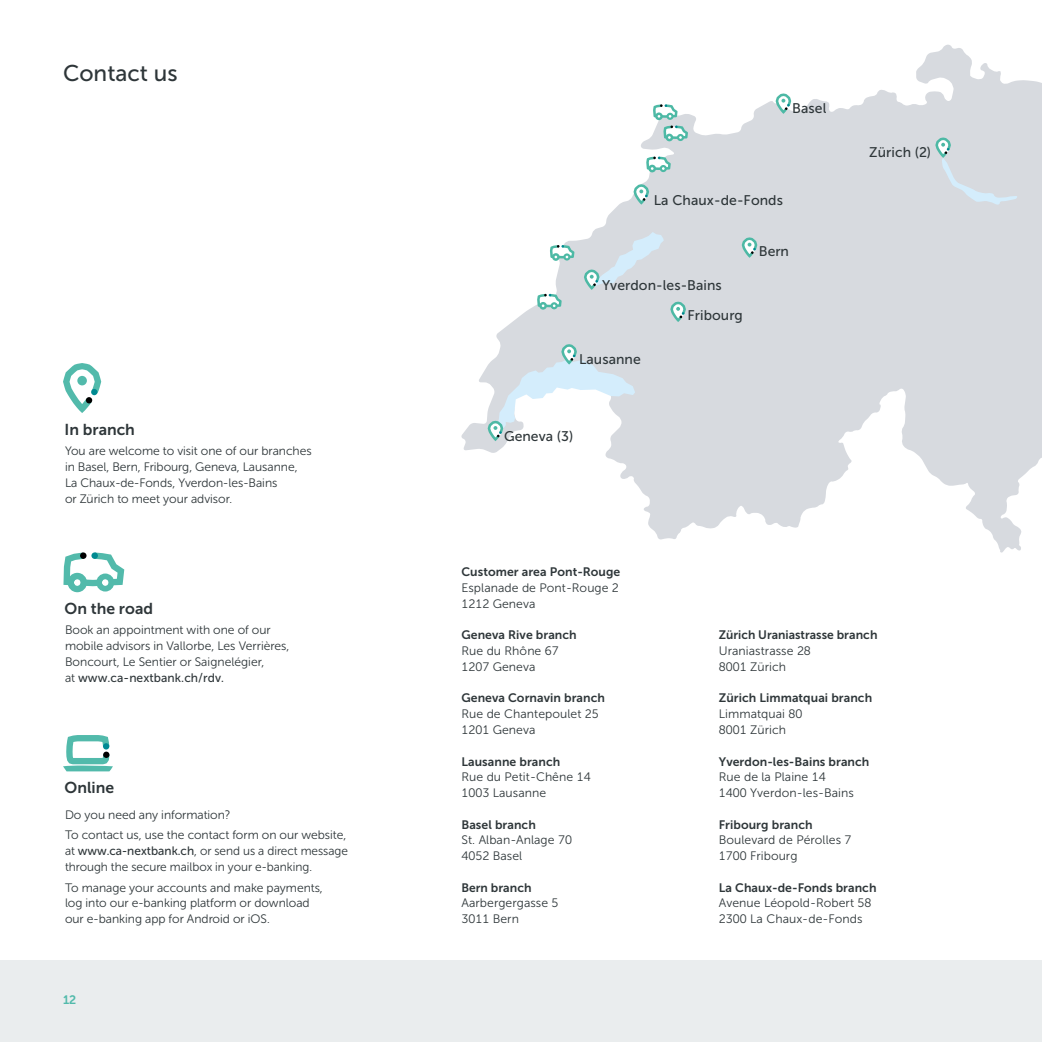
<style>
.page{position:relative;width:1042px;height:1042px;background:#fff}
.page>*{position:absolute;margin:0;border:0;box-sizing:border-box;transform-origin:0 0}
.t1{font:22.75px "Museo Sans 500";color:#2e3639}
.t2{font:15.75px "Museo Sans 700";color:#2e3639}
.t3{font:14px "Museo Sans 500";letter-spacing:.005em;color:#2e3639}
.t4{font:12.25px/15.8px "Museo Sans Rounded 300";color:#2e3639}
.t5{font:12.25px/15.8px "Museo Sans 300";letter-spacing:.005em;color:#2e3639}
.t6{font:12.25px "Museo Sans 700";letter-spacing:.005em;color:#2e3639}
.t7{font:12.25px "Museo Sans 500";letter-spacing:.005em;color:#2e3639}
.t8{font:12.25px "Museo Sans 700";color:#52baab}
.s1{font-family:"Museo Sans Rounded 300"}
.s2{font-family:"Museo Sans Rounded 500"}
</style>
<div class="page">
<div style="left:0;top:961px;width:1042px;height:81px;background:#eaedee"></div>
<svg style="left:461px;top:45px;width:581px;height:507px;fill:#d7dadf"></svg>
<svg style="left:775px;top:93px;width:16px;height:21px"></svg>
<svg style="left:670px;top:302px;width:16px;height:20px"></svg>
<svg style="left:742px;top:237px;width:15px;height:21px"></svg>
<svg style="left:488px;top:344px;width:147px;height:97px"></svg>
<svg style="left:584px;top:232px;width:80px;height:58px;background:#d3dee4"></svg>
<svg style="left:633px;top:184px;width:16px;height:21px"></svg>
<svg style="left:935px;top:137px;width:83px;height:68px;background:#d4dbe0"></svg>
<svg style="left:653px;top:104px;width:24px;height:16px"></svg>
<svg style="left:663px;top:126px;width:25px;height:15px"></svg>
<svg style="left:550px;top:245px;width:24px;height:16px"></svg>
<svg style="left:537px;top:294px;width:25px;height:16px"></svg>
<svg style="left:646px;top:157px;width:25px;height:15px"></svg>
<svg style="left:63px;top:363px;width:38px;height:50px"></svg>
<div style="left:77px;top:376px;width:10px;height:9px;background:#52baab;border-radius:50%"></div>
<svg style="left:63px;top:552px;width:61px;height:40px"></svg>
<div style="left:80px;top:552px;width:7px;height:7px;background:#000;border-radius:50%"></div>
<div style="left:91px;top:552px;width:7px;height:7px;background:#008a91;border-radius:50%"></div>
<svg style="left:63px;top:735px;width:50px;height:36px"></svg>
<div style="left:103px;top:751px;width:6px;height:7px;background:#000;border-radius:50%"></div>
<h1 class="t1" style="left:63px;top:61px;width:116px">Contact us</h1>
<p class="t2" style="left:64px;top:420px;width:72px">In branch</p>
<p class="t4" style="left:65px;top:443px;width:248px">You are welcome to visit one of our branches in Basel, Bern, Fribourg, Geneva, Lausanne, La Chaux-de-Fonds, Yverdon‑les-Bains<br>or Zürich to meet your advisor.</p>
<p class="t2" style="left:64px;top:599px;width:90px">On the road</p>
<p class="t4" style="left:65px;top:622px;width:226px">Book an appointment with one of our mobile advisors in Vallorbe, Les Verrières,<br>Boncourt, Le Sentier or Saignelégier,</p>
<p class="t7" style="left:65px;top:671px;width:160px"><span class="s1">at</span> www.ca-nextbank.ch/rdv<span class="s2">.</span></p>
<p class="t2" style="left:64px;top:779px;width:51px">Online</p>
<p class="t4" style="left:65px;top:804px;width:283px;line-height:20.7px">Do you need any information?<br>To contact us, use the contact form on our website,</p>
<p class="t4" style="left:65px;top:843px;width:284px">at <span class="s2">www.ca-nextbank.ch</span>, or send us a direct message through the secure mailbox in your e-banking.</p>
<p class="t4" style="left:65px;top:879px;width:259px">To manage your accounts and make payments, log into our e-banking platform or download our e-banking app for Android or iOS.</p>
<p class="t8" style="left:63px;top:993px;width:15px">12</p>
<p class="t3" style="left:792px;top:101px;width:36px">Basel</p>
<p class="t3" style="left:654px;top:192px;width:131px">La Chaux-de-Fonds</p>
<p class="t3" style="left:602px;top:277px;width:121px">Yverdon-les-Bains</p>
<p class="t3" style="left:579px;top:351px;width:63px">Lausanne</p>
<p class="t3" style="left:687px;top:308px;width:57px">Fribourg</p>
<p class="t3" style="left:759px;top:243px;width:32px">Bern</p>
<p class="t3" style="left:504px;top:428px;width:71px">Geneva (3)</p>
<p class="t3" style="left:869px;top:145px;width:63px">Zürich (2)</p>
<p class="t6" style="left:461px;top:565px;width:160px">Customer area Pont-Rouge</p>
<p class="t5" style="left:461px;top:580px;width:159px">Esplanade de Pont-Rouge 2<br>1212 Geneva</p>
<p class="t6" style="left:461px;top:628px;width:117px">Geneva Rive branch</p>
<p class="t5" style="left:461px;top:643px;width:99px">Rue du Rhône 67<br>1207 Geneva</p>
<p class="t6" style="left:461px;top:691px;width:145px">Geneva Cornavin branch</p>
<p class="t5" style="left:461px;top:706px;width:139px">Rue de Chantepoulet 25<br>1201 Geneva</p>
<p class="t6" style="left:461px;top:754px;width:100px">Lausanne branch</p>
<p class="t5" style="left:461px;top:769px;width:131px">Rue du Petit-Chêne 14<br>1003 Lausanne</p>
<p class="t6" style="left:461px;top:817px;width:76px">Basel branch</p>
<p class="t5" style="left:461px;top:832px;width:112px">St. Alban-Anlage 70<br>4052 Basel</p>
<p class="t6" style="left:461px;top:880px;width:72px">Bern branch</p>
<p class="t5" style="left:461px;top:895px;width:99px">Aarbergergasse 5<br>3011 Bern</p>
<p class="t6" style="left:719px;top:628px;width:160px">Zürich Uraniastrasse branch</p>
<p class="t5" style="left:719px;top:643px;width:94px">Uraniastrasse 28<br>8001 Zürich</p>
<p class="t6" style="left:719px;top:691px;width:155px">Zürich Limmatquai branch</p>
<p class="t5" style="left:719px;top:706px;width:85px">Limmatquai 80<br>8001 Zürich</p>
<p class="t6" style="left:719px;top:754px;width:152px">Yverdon-les-Bains branch</p>
<p class="t5" style="left:719px;top:769px;width:136px">Rue de la Plaine 14<br>1400 Yverdon-les-Bains</p>
<p class="t6" style="left:719px;top:817px;width:95px">Fribourg branch</p>
<p class="t5" style="left:719px;top:832px;width:134px">Boulevard de Pérolles 7<br>1700 Fribourg</p>
<p class="t6" style="left:719px;top:880px;width:159px">La Chaux-de-Fonds branch</p>
<p class="t5" style="left:719px;top:895px;width:154px">Avenue Léopold-Robert 58<br>2300 La Chaux-de-Fonds</p>
</div>
